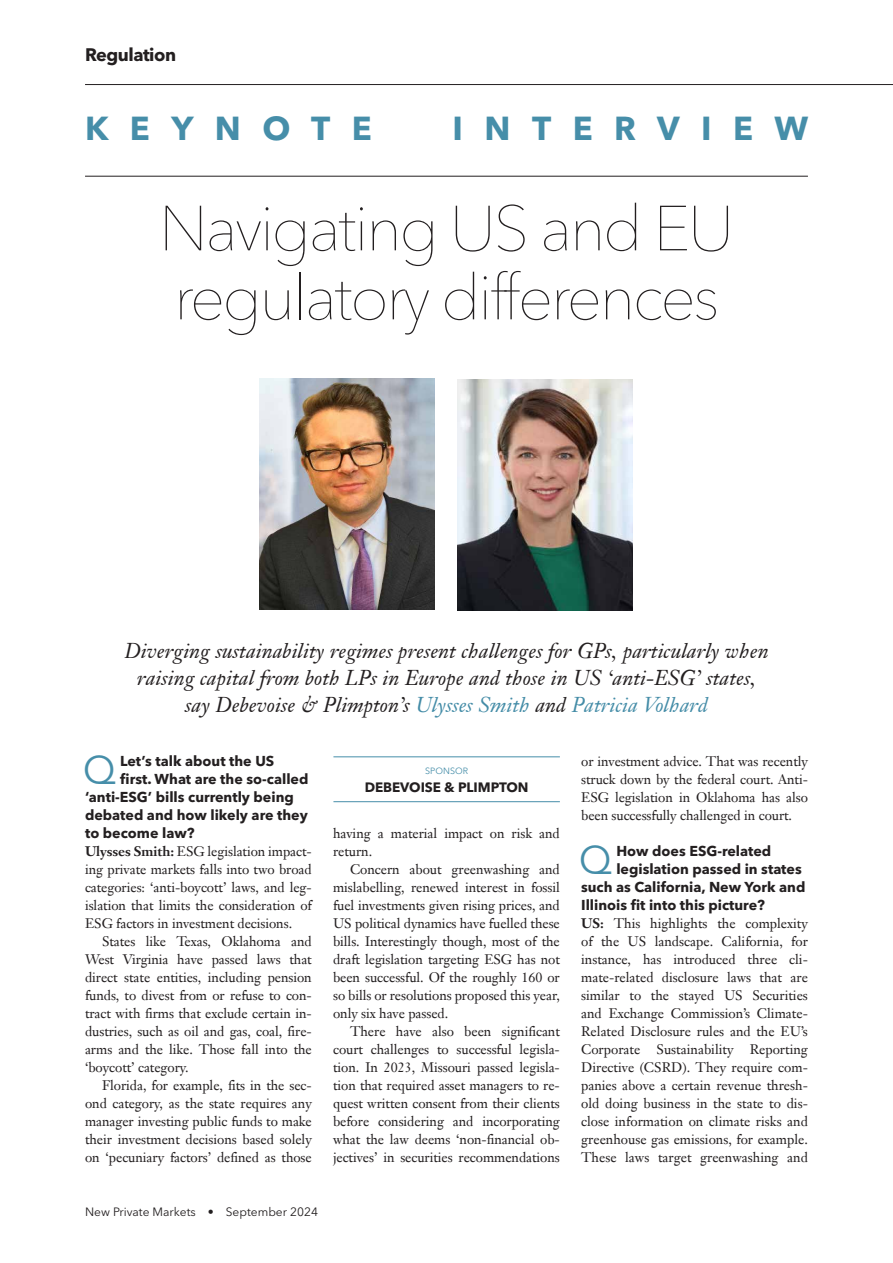
<style>
.page{position:relative;width:893px;height:1263px;background:#fff}
.page>*{position:absolute;margin:0;border:0;box-sizing:border-box;transform-origin:0 0}
.A_Headline_42_46_centred{font:200 63px/69px "Avenir Next LT Pro";letter-spacing:-.04em;color:#231f20}
.E_Analysis_Q_A_Question{font:39.6px "Avenir Next LT Pro";color:#468ea9}
.Keynote_Expert_RT_Page_Header{font:700 33px "Avenir Next LT Pro";letter-spacing:.65em;color:#468ea9}
.D_Standfirst_italic_centred{font:italic 21px/27px "Janson Text LT Pro";letter-spacing:.005em;color:#231f20;text-align:center}
.Analysis_Folio_Page_section_LEFT{font:700 18px "Avenir Next LT Pro";letter-spacing:-.025em;color:#231f20}
.E_Analysis_Q_A_Question-2{font:700 14.25px "Avenir Next LT Pro";color:#231f20}
.G__Analysis_Body_Indent{font:13.5px/18px "Janson Text LT Pro";letter-spacing:-.005em;color:#231f20;text-align:justify}
.F_Analysis_Body_NO_indent{font:13.5px/18px "Janson Text LT Pro";letter-spacing:-.005em;color:#231f20;text-align:justify}
.S1_Sponsor_CompanyName{font:700 13.5px "Avenir Next LT Pro";letter-spacing:-.005em;color:#231f20}
.Folio_Date__Publication__No__LEFT{font:12px "Avenir Next LT Pro";color:#231f20}
.S_Sponsor_Label{font:9px "Avenir Next LT Pro";color:#468ea9}
.s1{color:#448ca7}
.s2{font-weight:700}
</style>
<div class="page">
<hr style="left:85px;top:176px;width:723px;height:1px;background:#231f20">
<hr style="left:85px;top:84px;width:808px;height:1px;background:#231f20">
<hr style="left:333px;top:756px;width:227px;height:1px;background:#468ea9">
<hr style="left:333px;top:801px;width:227px;height:1px;background:#468ea9">
<img style="left:259px;top:379px;width:176px;height:230px">
<img style="left:457px;top:379px;width:176px;height:231px">
<p class="Analysis_Folio_Page_section_LEFT" style="left:85px;top:44px;width:93px">Regulation</p>
<p class="Keynote_Expert_RT_Page_Header" style="left:85px;top:109px;width:288px">KEYNOTE</p>
<p class="Keynote_Expert_RT_Page_Header" style="left:453px;top:109px;width:357px">INTERVIEW</p>
<p class="A_Headline_42_46_centred" style="left:159px;top:194px;width:577px">Navigating US and EU regulatory differences</p>
<p class="D_Standfirst_italic_centred" style="left:124px;top:637px;width:646px">Diverging sustainability regimes present challenges for GPs, particularly when raising capital from both LPs in Europe and those in US ‘anti-ESG’ states, say Debevoise &amp; Plimpton’s <span class="s1">Ulysses Smith</span> and <span class="s1">Patricia Volhard</span></p>
<p class="E_Analysis_Q_A_Question" style="left:83px;top:746px;width:35px">Q</p>
<p class="E_Analysis_Q_A_Question-2" style="left:120px;top:752px;width:156px">Let’s talk about the US</p>
<p class="E_Analysis_Q_A_Question-2" style="left:120px;top:770px;width:190px">first. What are the so-called</p>
<p class="E_Analysis_Q_A_Question-2" style="left:85px;top:788px;width:210px">‘anti-ESG’ bills currently being</p>
<p class="E_Analysis_Q_A_Question-2" style="left:85px;top:806px;width:224px">debated and how likely are they</p>
<p class="E_Analysis_Q_A_Question-2" style="left:85px;top:824px;width:111px">to become law?</p>
<p class="F_Analysis_Body_NO_indent" style="left:85px;top:842px;width:228px"><span class="s2">Ulysses Smith:</span> ESG legislation impact&shy;ing private markets falls into two broad categories: ‘anti-boycott’ laws, and leg&shy;islation that limits the consideration of ESG factors in investment decisions.</p>
<p class="G__Analysis_Body_Indent" style="left:85px;top:932px;width:228px;text-indent:17px">States like Texas, Oklahoma and West Virginia have passed laws that direct state entities, including pension funds, to divest from or refuse to con&shy;tract with firms that exclude certain in&shy;dustries, such as oil and gas, coal, fire&shy;arms and the like. Those fall into the ‘boycott’ category.</p>
<p class="G__Analysis_Body_Indent" style="left:85px;top:1076px;width:228px;text-indent:17px">Florida, for example, fits in the sec&shy;ond category, as the state requires any manager investing public funds to make their investment decisions based solely on ‘pecuniary factors’ defined as those</p>
<p class="S_Sponsor_Label" style="left:425px;top:765px;width:44px">SPONSOR</p>
<p class="S1_Sponsor_CompanyName" style="left:365px;top:778px;width:165px">DEBEVOISE &amp; PLIMPTON</p>
<p class="G__Analysis_Body_Indent" style="left:333px;top:824px;width:228px">having a material impact on risk and return.</p>
<p class="G__Analysis_Body_Indent" style="left:333px;top:860px;width:228px;text-indent:17px">Concern about greenwashing and mislabelling, renewed interest in fossil fuel investments given rising prices, and US political dynamics have fuelled these bills. Interestingly though, most of the draft legislation targeting ESG has not been successful. Of the roughly 160 or so bills or resolutions proposed this year, only six have passed.</p>
<p class="G__Analysis_Body_Indent" style="left:333px;top:1022px;width:228px;text-indent:17px">There have also been significant court challenges to successful legisla&shy;tion. In 2023, Missouri passed legisla&shy;tion that required asset managers to re&shy;quest written consent from their clients before considering and incorporating what the law deems ‘non-financial ob&shy;jectives’ in securities recommendations</p>
<p class="Folio_Date__Publication__No__LEFT" style="left:85px;top:1205px;width:234px">New Private Markets • September 2024</p>
<p class="G__Analysis_Body_Indent" style="left:581px;top:752px;width:228px">or investment advice. That was recently struck down by the federal court. Anti-ESG legislation in Oklahoma has also been successfully challenged in court.</p>
<p class="E_Analysis_Q_A_Question" style="left:579px;top:836px;width:35px">Q</p>
<p class="E_Analysis_Q_A_Question-2" style="left:616px;top:842px;width:156px">How does ESG-related</p>
<p class="E_Analysis_Q_A_Question-2" style="left:616px;top:860px;width:187px">legislation passed in states</p>
<p class="E_Analysis_Q_A_Question-2" style="left:581px;top:878px;width:226px">such as California, New York and</p>
<p class="E_Analysis_Q_A_Question-2" style="left:581px;top:896px;width:185px">Illinois fit into this picture?</p>
<p class="F_Analysis_Body_NO_indent" style="left:581px;top:914px;width:228px"><span class="s2">US:</span> This highlights the complexity of the US landscape. California, for instance, has introduced three cli&shy;mate-related disclosure laws that are similar to the stayed US Securities and Exchange Commission’s Climate-Related Disclosure rules and the EU’s Corporate Sustainability Reporting Directive (CSRD). They require com&shy;panies above a certain revenue thresh&shy;old doing business in the state to dis&shy;close information on climate risks and greenhouse gas emissions, for example.<br>These laws target greenwashing and</p>
</div>
